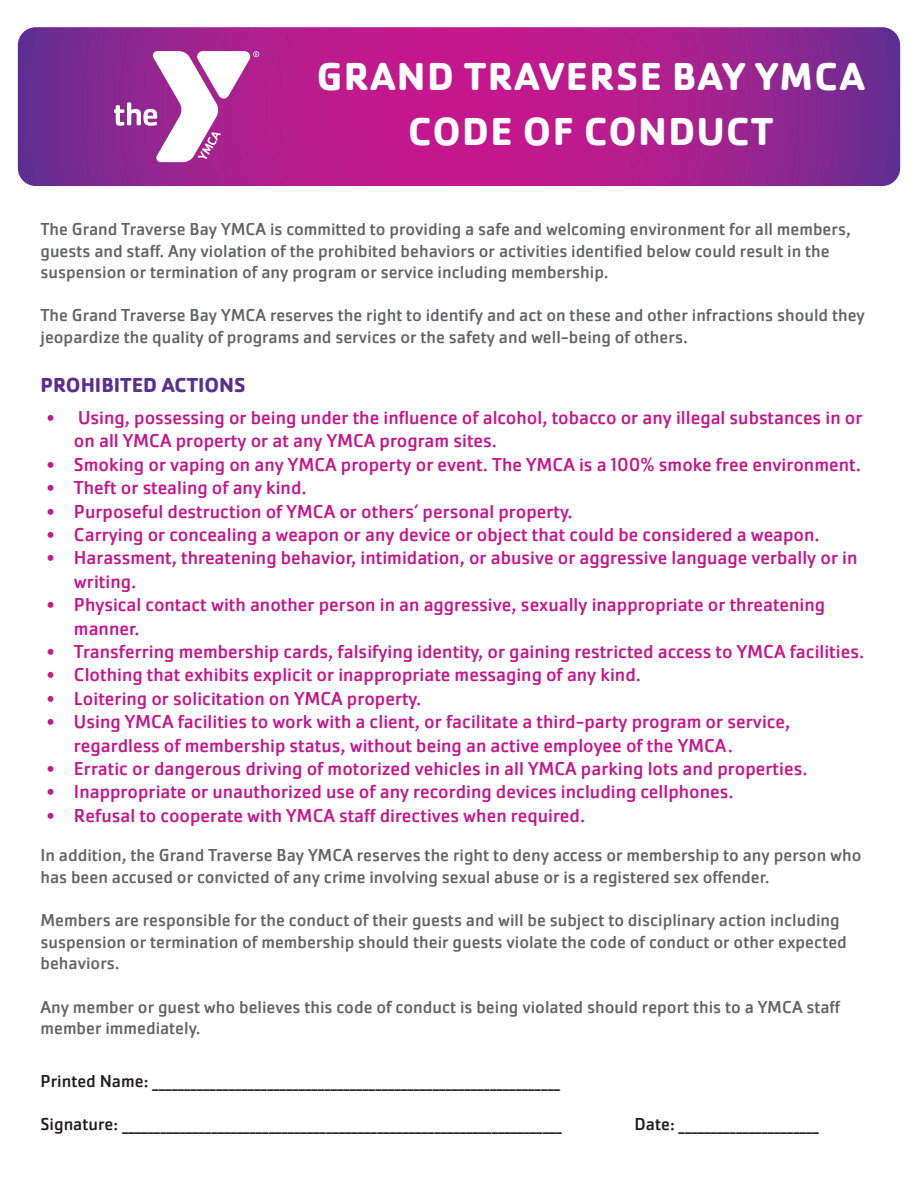
<style>
.page{position:relative;width:918px;height:1188px;background:#fff}
.page>*{position:absolute;margin:0;border:0;box-sizing:border-box;transform-origin:0 0}
.t1{font:700 40.5px "Cachet Pro";letter-spacing:.035em;color:#fff}
.t2{font:700 21px "Cachet Pro";color:#5b2e91}
.t3{font:19.5px/23.4px "Cachet Pro";color:#c5168c}
.t4{font:18px/21.6px "Cachet Pro";color:#636466}
.t5{font:18px "Cachet Pro";color:#231f20}
</style>
<div class="page">
<svg style="left:18px;top:27px;width:882px;height:159px;background:#a3208e"></svg>
<svg style="left:114px;top:51px;width:145px;height:111px"></svg>
<p class="t1" style="left:317px;top:51px;width:550px">GRAND TRAVERSE BAY YMCA</p>
<p class="t1" style="left:408px;top:107px;width:367px">CODE OF CONDUCT</p>
<p class="t4" style="left:40px;top:218px;width:812px">The Grand Traverse Bay YMCA is committed to providing a safe and welcoming environment for all members, guests and staff. Any violation of the prohibited behaviors or activities identified below could result in the suspension or termination of any program or service including membership.</p>
<p class="t4" style="left:40px;top:305px;width:826px">The Grand Traverse Bay YMCA reserves the right to identify and act on these and other infractions should they jeopardize the quality of programs and services or the safety and well-being of others.</p>
<p class="t2" style="left:40px;top:372px;width:207px">PROHIBITED ACTIONS</p>
<p class="t3" style="left:74px;top:406px;width:790px;text-indent:-27px">• Using, possessing or being under the influence of alcohol, tobacco or any illegal substances in or on all YMCA property or at any YMCA program sites.</p>
<p class="t3" style="left:47px;top:453px;width:816px">• Smoking or vaping on any YMCA property or event. The YMCA is a 100% smoke free environment.</p>
<p class="t3" style="left:47px;top:476px;width:261px">• Theft or stealing of any kind.</p>
<p class="t3" style="left:47px;top:500px;width:527px">• Purposeful destruction of YMCA or others’ personal property.</p>
<p class="t3" style="left:47px;top:523px;width:774px">• Carrying or concealing a weapon or any device or object that could be considered a weapon.</p>
<p class="t3" style="left:74px;top:546px;width:785px;text-indent:-27px">• Harassment, threatening behavior, intimidation, or abusive or aggressive language verbally or in writing.</p>
<p class="t3" style="left:74px;top:593px;width:753px;text-indent:-27px">• Physical contact with another person in an aggressive, sexually inappropriate or threatening manner.</p>
<p class="t3" style="left:47px;top:640px;width:819px">• Transferring membership cards, falsifying identity, or gaining restricted access to YMCA facilities.</p>
<p class="t3" style="left:47px;top:663px;width:596px">• Clothing that exhibits explicit or inappropriate messaging of any kind.</p>
<p class="t3" style="left:47px;top:687px;width:376px">• Loitering or solicitation on YMCA property.</p>
<p class="t3" style="left:74px;top:710px;width:718px;text-indent:-27px">• Using YMCA facilities to work with a client, or facilitate a third-party program or service, regardless of membership status, without being an active employee of the YMCA.</p>
<p class="t3" style="left:47px;top:757px;width:762px">• Erratic or dangerous driving of motorized vehicles in all YMCA parking lots and properties.</p>
<p class="t3" style="left:47px;top:780px;width:688px">• Inappropriate or unauthorized use of any recording devices including cellphones.</p>
<p class="t3" style="left:47px;top:804px;width:540px">• Refusal to cooperate with YMCA staff directives when required.</p>
<p class="t4" style="left:40px;top:845px;width:822px">In addition, the Grand Traverse Bay YMCA reserves the right to deny access or membership to any person who has been accused or convicted of any crime involving sexual abuse or is a registered sex offender.</p>
<p class="t4" style="left:40px;top:910px;width:808px">Members are responsible for the conduct of their guests and will be subject to disciplinary action including suspension or termination of membership should their guests violate the code of conduct or other expected behaviors.</p>
<p class="t4" style="left:40px;top:996px;width:802px">Any member or guest who believes this code of conduct is being violated should report this to a YMCA staff member immediately.</p>
<p class="t5" style="left:40px;top:1071px;width:521px">Printed Name: ________________________________________________________________</p>
<p class="t5" style="left:40px;top:1114px;width:523px">Signature: _____________________________________________________________________</p>
<p class="t5" style="left:634px;top:1114px;width:186px">Date: ______________________</p>
</div>
